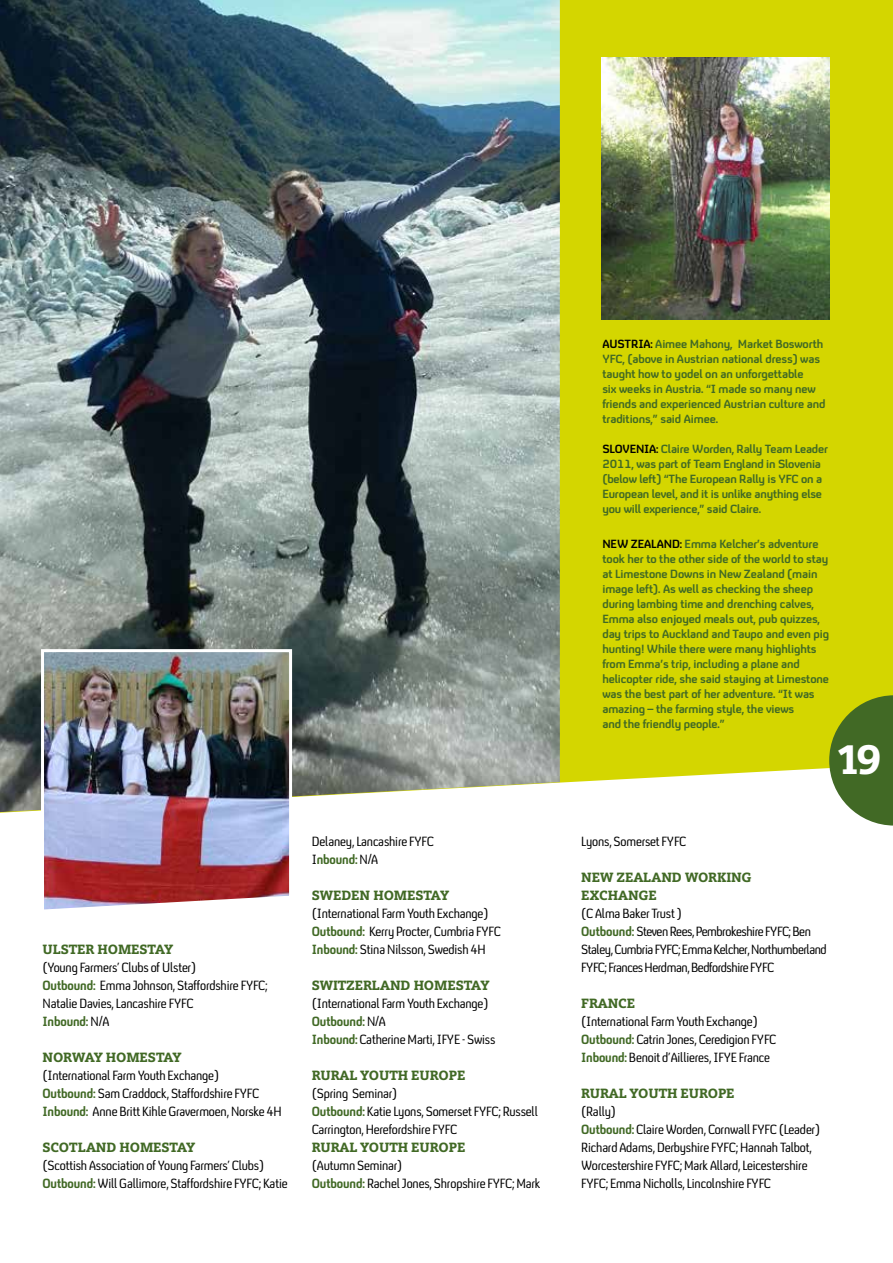
<style>
.page{position:relative;width:893px;height:1263px;background:#fff}
.page>*{position:absolute;margin:0;border:0;box-sizing:border-box;transform-origin:0 0}
.t1{font:900 41.4px "Siemens Slab";color:#fff}
.t2{font:13.5px/18px "C4 Condensed";letter-spacing:-.01em;color:#000}
.t3{font:900 13.5px/18px "Siemens Slab";letter-spacing:-.01em;color:#416925}
.t4{font:13.5px/18px "C4 Condensed";letter-spacing:-.03em;color:#000}
.t5{font:700 12px/15px "C4 Text";letter-spacing:-.01em;color:#416925}
.s1{font-weight:700;color:#416925}
.s2{color:#000}
</style>
<div class="page">
<div style="left:0;top:0;width:893px;height:813px;background:#d4d600"></div>
<img style="left:0;top:0;width:560px;height:812px">
<img style="left:601px;top:58px;width:228px;height:261px">
<img style="left:40px;top:648px;width:254px;height:262px">
<svg style="left:829px;top:695px;width:64px;height:130px;background:#678638"></svg>
<p class="t3" style="left:43px;top:940px;width:132px">ULSTER HOMESTAY</p>
<p class="t2" style="left:43px;top:959px;width:227px">(Young Farmers’ Clubs of Ulster)<br><span class="s1">Outbound:</span> Emma Johnson, Staffordshire FYFC;<br>Natalie Davies, Lancashire FYFC<br><span class="s1">Inbound:</span> N/A</p>
<p class="t3" style="left:43px;top:1048px;width:140px">NORWAY HOMESTAY</p>
<p class="t2" style="left:43px;top:1067px;width:241px">(International Farm Youth Exchange)<br><span class="s1">Outbound:</span> Sam Craddock, Staffordshire FYFC<br><span class="s1">Inbound:</span> Anne Britt Kihle Gravermoen, Norske 4H</p>
<p class="t3" style="left:43px;top:1138px;width:154px">SCOTLAND HOMESTAY</p>
<p class="t2" style="left:43px;top:1157px;width:247px">(Scottish Association of Young Farmers’ Clubs)<br><span class="s1">Outbound:</span> Will Gallimore, Staffordshire FYFC; Katie</p>
<p class="t2" style="left:312px;top:833px;width:124px">Delaney, Lancashire FYFC<br>I<span class="s1">nbound:</span> N/A</p>
<p class="t3" style="left:312px;top:886px;width:139px">SWEDEN HOMESTAY</p>
<p class="t2" style="left:312px;top:905px;width:190px">(International Farm Youth Exchange)<br><span class="s1">Outbound:</span> Kerry Procter, Cumbria FYFC<br><span class="s1">Inbound:</span> Stina Nilsson, Swedish 4H</p>
<p class="t3" style="left:312px;top:976px;width:179px">SWITZERLAND HOMESTAY</p>
<p class="t2" style="left:312px;top:995px;width:185px">(International Farm Youth Exchange)<br><span class="s1">Outbound:</span> N/A<br><span class="s1">Inbound:</span> Catherine Marti, IFYE - Swiss</p>
<p class="t3" style="left:312px;top:1066px;width:155px">RURAL YOUTH EUROPE</p>
<p class="t2" style="left:312px;top:1085px;width:228px">(Spring Seminar)<br><span class="s1">Outbound:</span> Katie Lyons, Somerset FYFC; Russell<br>Carrington, Herefordshire FYFC</p>
<p class="t3" style="left:312px;top:1138px;width:155px">RURAL YOUTH EUROPE</p>
<p class="t2" style="left:312px;top:1157px;width:230px">(Autumn Seminar)<br><span class="s1">Outbound:</span> Rachel Jones, Shropshire FYFC; Mark</p>
<p class="t5" style="left:602px;top:336px;width:224px"><span class="s2">AUSTRIA:</span> Aimee Mahony, Market Bosworth YFC, (above in Austrian national dress) was taught how to yodel on an unforgettable<br>six weeks in Austria. “I made so many new friends and experienced Austrian culture and traditions,” said Aimee.</p>
<p class="t5" style="left:602px;top:441px;width:227px"><span class="s2">SLOVENIA:</span> Claire Worden, Rally Team Leader 2011, was part of Team England in Slovenia (below left) “The European Rally is YFC on a European level, and it is unlike anything else you will experience,” said Claire.</p>
<p class="t5" style="left:602px;top:536px;width:228px"><span class="s2">NEW ZEALAND:</span> Emma Kelcher’s adventure took her to the other side of the world to stay at Limestone Downs in New Zealand (main image left). As well as checking the sheep during lambing time and drenching calves, Emma also enjoyed meals out, pub quizzes, day trips to Auckland and Taupo and even pig hunting! While there were many highlights from Emma’s trip, including a plane and helicopter ride, she said staying at Limestone was the best part of her adventure. “It was amazing – the farming style, the views<br>and the friendly people.”</p>
<h1 class="t1" style="left:836px;top:733px;width:48px">19</h1>
<p class="t2" style="left:581px;top:833px;width:107px">Lyons, Somerset FYFC</p>
<p class="t3" style="left:581px;top:868px;width:172px">NEW ZEALAND WORKING<br>EXCHANGE</p>
<p class="t4" style="left:581px;top:905px;width:247px">(C Alma Baker Trust )<br><span class="s1">Outbound:</span> Steven Rees, Pembrokeshire FYFC; Ben Staley, Cumbria FYFC; Emma Kelcher, Northumberland FYFC; Frances Herdman, Bedfordshire FYFC</p>
<p class="t3" style="left:581px;top:994px;width:56px">FRANCE</p>
<p class="t2" style="left:581px;top:1013px;width:197px">(International Farm Youth Exchange)<br><span class="s1">Outbound:</span> Catrin Jones, Ceredigion FYFC<br><span class="s1">Inbound:</span> Benoit d’Aillieres, IFYE France</p>
<p class="t3" style="left:581px;top:1084px;width:155px">RURAL YOUTH EUROPE</p>
<p class="t2" style="left:581px;top:1103px;width:241px">(Rally)<br><span class="s1">Outbound:</span> Claire Worden, Cornwall FYFC (Leader)<br>Richard Adams, Derbyshire FYFC; Hannah Talbot, Worcestershire FYFC; Mark Allard, Leicestershire FYFC; Emma Nicholls, Lincolnshire FYFC</p>
</div>
